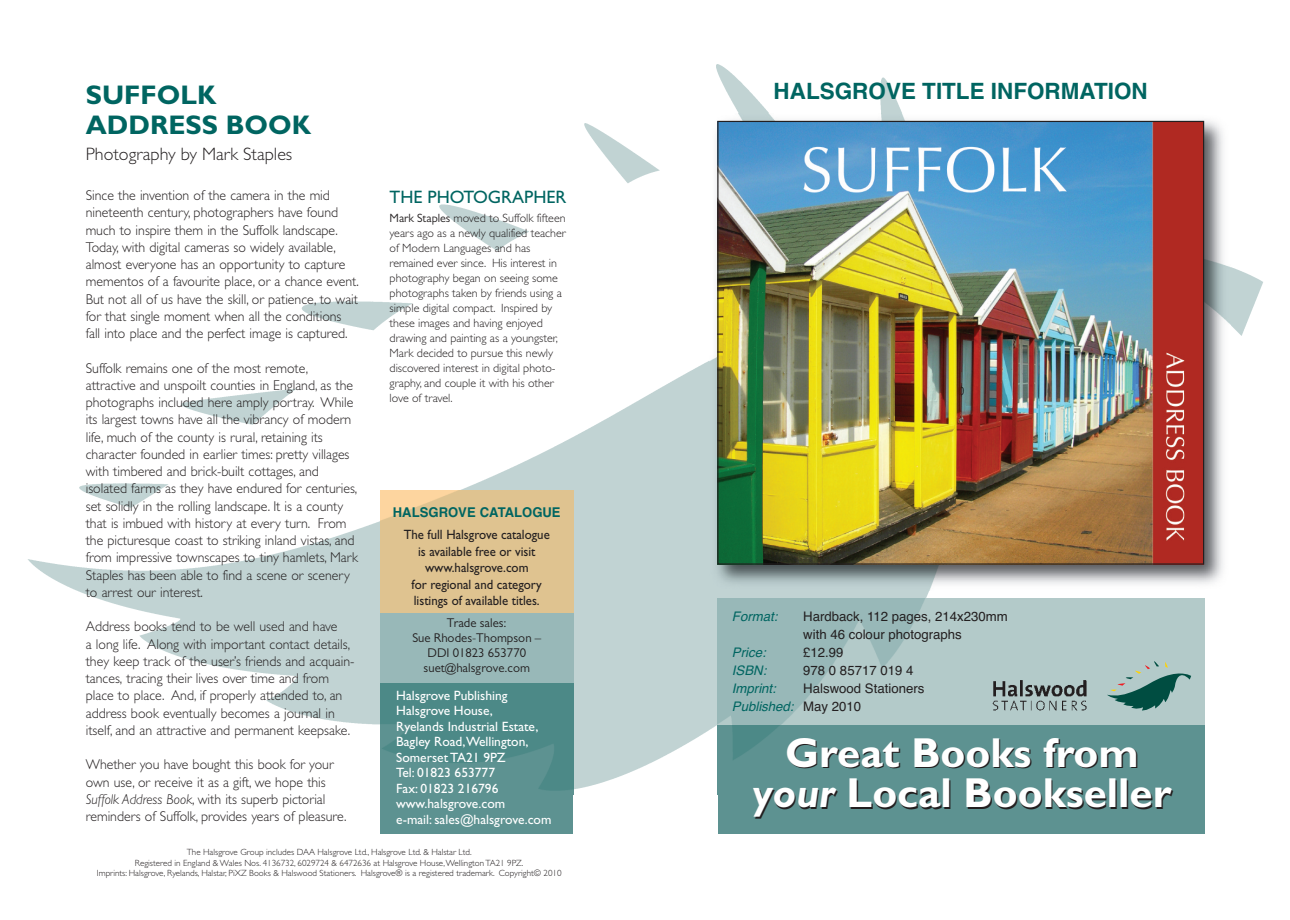
<style>
.page{position:relative;width:1290px;height:920px;background:#fff}
.page>*{position:absolute;margin:0;border:0;box-sizing:border-box;transform-origin:0 0}
.t1{font:700 42px/40.5px "Gill Sans";color:#fff;text-align:center}
.t2{font:700 27px "Gill Sans";color:#006561}
.t3{font:700 22.5px "Helvetica";color:#006561}
.t4{font:300 18px "Gill Sans";color:#231f20}
.t5{font:18px "Gill Sans";color:#006561}
.t6{font:300 14.25px/17.2px "Gill Sans";color:#231f20}
.t7{font:13.5px/15.5px "Gill Sans";color:#fff}
.t8{font:13.5px/16.5px "Gill Sans";color:#231f20;text-align:center;scale:.95 1}
.t9{font:700 13.5px "Helvetica";color:#006561}
.t10{font:13.2px/18px "Helvetica";color:#231f20}
.t11{font:italic 13.2px "Helvetica";color:#006561}
.t12{font:12.75px/15px "Gill Sans";color:#231f20;text-align:center}
.t13{font:300 12px/15px "Gill Sans";color:#231f20}
.t14{font:300 9px/10.5px "Gill Sans";color:#231f20;text-align:center}
.s1{font-style:italic}
.s2{font-weight:400}
.s3{font-style:italic;color:#006561}
</style>
<div class="page">
<img style="left:28px;top:64px;width:1235px;height:730px">
<img style="left:709px;top:113px;width:521px;height:477px">
<img style="left:719px;top:123px;width:483px;height:440px">
<img style="left:380px;top:491px;width:193px;height:303px">
<div style="left:380px;top:794px;width:193px;height:40px;background:#5d9291"></div>
<img style="left:718px;top:599px;width:486px;height:195px">
<div style="left:718px;top:794px;width:486px;height:40px;background:#5d9291"></div>
<svg style="left:1107px;top:661px;width:84px;height:51px;background:#81a6a1"></svg>
<img style="left:990px;top:679px;width:101px;height:38px">
<h2 class="t2" style="left:86px;top:85px;width:132px">SUFFOLK</h2>
<h3 class="t3" style="left:774px;top:83px;width:376px">HALSGROVE TITLE INFORMATION</h3>
<h2 class="t2" style="left:86px;top:114px;width:227px">ADDRESS BOOK</h2>
<p class="t4" style="left:86px;top:147px;width:208px">Photography by Mark Staples</p>
<p class="t6" style="left:86px;top:188px;width:275px">Since the invention of the camera in the mid nineteenth century, photographers have found much to inspire them in the Suffolk landscape.<br>Today, with digital cameras so widely available, almost everyone has an opportunity to capture mementos of a favourite place, or a chance event.<br>But not all of us have the skill, or patience, to wait for that single moment when all the conditions fall into place and the perfect image is captured.</p>
<p class="t6" style="left:86px;top:361px;width:274px">Suffolk remains one of the most remote, attractive and unspoilt counties in England, as the photographs included here amply portray. While its largest towns have all the vibrancy of modern life, much of the county is rural, retaining its character founded in earlier times: pretty villages with timbered and brick-built cottages, and isolated farms as they have endured for centuries, set solidly in the rolling landscape. It is a county that is imbued with history at every turn. From the picturesque coast to striking inland vistas, and from impressive townscapes to tiny hamlets, Mark Staples has been able to find a scene or scenery to arrest our interest.</p>
<p class="t6" style="left:86px;top:619px;width:270px">Address books tend to be well used and have<br>a long life. Along with important contact details, they keep track of the user’s friends and acquain&shy;tances, tracing their lives over time and from place to place. And, if properly attended to, an address book eventually becomes a journal in itself, and an attractive and permanent keepsake.</p>
<p class="t6" style="left:86px;top:757px;width:262px">Whether you have bought this book for your own use, or receive it as a gift, we hope this <span class="s1">Suffolk Address Book</span>, with its superb pictorial reminders of Suffolk, provides years of pleasure.</p>
<p class="t14" style="left:97px;top:848px;width:466px">The Halsgrove Group includes DAA Halsgrove Ltd., Halsgrove Ltd. &amp; Halstar Ltd.<br>Registered in England &amp; Wales Nos. 4136732, 6029724 &amp; 6472636 at Halsgrove House,WellingtonTA21 9PZ.<br>Imprints: Halsgrove, Ryelands, Halstar, PiXZ Books &amp; Halswood Stationers. Halsgrove® is a registered trademark. Copyright© 2010</p>
<p class="t5" style="left:390px;top:190px;width:178px">THE PHOTOGRAPHER</p>
<p class="t13" style="left:390px;top:212px;width:178px"><span class="s2">Mark Staples</span> moved to Suffolk fifteen years ago as a newly qualified teacher of Modern Languages and has remained ever since. His interest in photography began on seeing some photographs taken by friends using a simple digital compact. Inspired by these images and having enjoyed drawing and painting as a youngster, Mark decided to pursue this newly discovered interest in digital photo&shy;graphy, and couple it with his other love of travel.</p>
<p class="t9" style="left:393px;top:507px;width:169px">HALSGROVE CATALOGUE</p>
<p class="t8" style="left:404px;top:527px;width:155px">The full Halsgrove catalogue is available free or visit www.halsgrove.com<br>for regional and category listings of available titles.</p>
<p class="t11" style="left:732px;top:609px;width:47px">Format:</p>
<p class="t10" style="left:803px;top:608px;width:206px">Hardback, 112 pages, 214x230mm with 46 colour photographs</p>
<p class="t11" style="left:732px;top:645px;width:35px">Price:</p>
<p class="t10" style="left:803px;top:644px;width:42px">£12.99</p>
<p class="t11" style="left:732px;top:663px;width:36px">ISBN:</p>
<p class="t10" style="left:803px;top:662px;width:112px">978 0 85717 019 4</p>
<p class="t11" style="left:732px;top:681px;width:46px">Imprint:</p>
<p class="t12" style="left:412px;top:617px;width:130px">Trade sales:<br>Sue Rhodes-Thompson –<br>DDI 01823 653770 suet@halsgrove.com</p>
<p class="t10" style="left:732px;top:680px;width:194px;text-indent:71px">Halswood Stationers<br><span class="s3">Published:</span> May 2010</p>
<p class="t7" style="left:396px;top:689px;width:157px">Halsgrove Publishing<br>Halsgrove House,<br>Ryelands Industrial Estate,<br>Bagley Road,Wellington,<br>Somerset TA21 9PZ<br>Tel: 01823 653777<br>Fax: 01823 216796 www.halsgrove.com<br>e-mail: sales@halsgrove.com</p>
<h1 class="t1" style="left:752px;top:736px;width:421px">Great Books from <span class="s1">your</span> Local Bookseller</h1>
</div>
